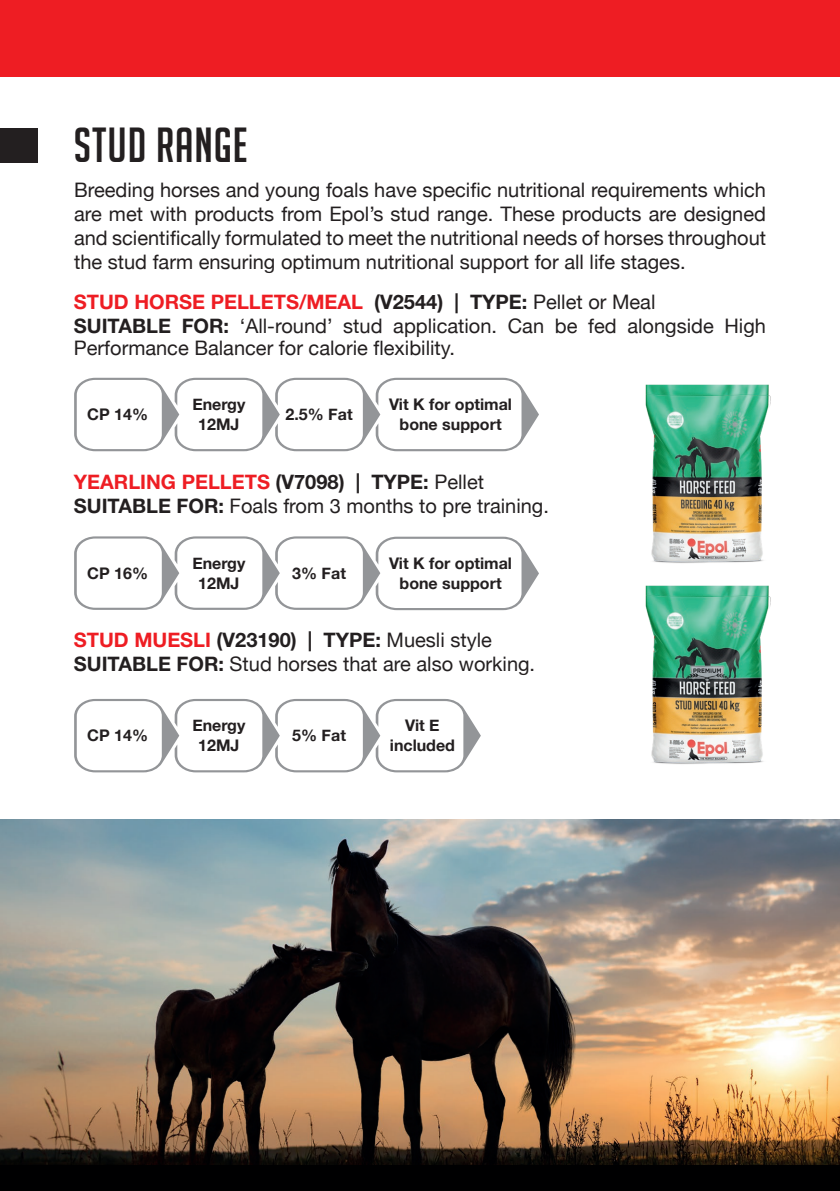
<style>
.page{position:relative;width:840px;height:1191px;background:#fff}
.page>*{position:absolute;margin:0;border:0;box-sizing:border-box;transform-origin:0 0}
.t1{font:48px "Big Noodle Titling";letter-spacing:.02em;color:#231f20}
.t2{font:20px/24px "Helvetica Neue";color:#231f20;text-align:justify}
.t3{font:700 20px "Helvetica Neue LT Std";color:#ee1d23}
.t4{font:700 20px "Helvetica Neue LT Std";color:#231f20}
.t5{font:700 16px/19.2px "Helvetica Neue";color:#231f20;text-align:center}
.s1{color:#231f20}
.s2{font-family:"Helvetica Neue";font-weight:400;color:#231f20}
.s3{font-family:"Helvetica Neue LT Std";font-weight:700}
.s4{color:#ee1d23}
.s5{font-family:"Helvetica Neue";font-weight:400}
</style>
<div class="page">
<div style="left:0;top:0;width:839px;height:77px;background:#ee1d23"></div>
<img style="left:0;top:819px;width:839px;height:346px">
<div style="left:0;top:1165px;width:839px;height:26px;background:#000001"></div>
<div style="left:0;top:129px;width:38px;height:34px;background:#231f20"></div>
<svg style="left:74px;top:699px;width:406px;height:73px"></svg>
<svg style="left:74px;top:378px;width:464px;height:73px"></svg>
<svg style="left:74px;top:536px;width:464px;height:74px"></svg>
<img style="left:645px;top:585px;width:126px;height:179px">
<img style="left:645px;top:384px;width:126px;height:179px">
<h1 class="t1" style="left:74px;top:119px;width:175px">STUD RANGE</h1>
<p class="t2" style="left:74px;top:179px;width:693px">Breeding horses and young foals have specific nutritional requirements which are met with products from Epol’s stud range. These products are designed and scientifically formulated to meet the nutritional needs of horses throughout the stud farm ensuring optimum nutritional support for all life stages.</p>
<p class="t3" style="left:74px;top:290px;width:582px">STUD HORSE PELLETS/MEAL <span class="s1">(V2544) | TYPE:</span> <span class="s2">Pellet or Meal</span></p>
<p class="t2" style="left:74px;top:316px;width:693px;line-height:22px"><span class="s3">SUITABLE FOR:</span> ‘All-round’ stud application. Can be fed alongside High<br>Performance Balancer for calorie flexibility.</p>
<p class="t5" style="left:192px;top:395px;width:54px">Energy<br>12MJ</p>
<p class="t5" style="left:389px;top:395px;width:124px">Vit K for optimal bone support</p>
<p class="t5" style="left:87px;top:405px;width:62px">CP 14%</p>
<p class="t5" style="left:285px;top:405px;width:68px">2.5% Fat</p>
<p class="t3" style="left:74px;top:470px;width:411px">YEARLING PELLETS <span class="s1">(V7098) | TYPE:</span> <span class="s2">Pellet</span></p>
<p class="t2" style="left:74px;top:495px;width:476px"><span class="s3">SUITABLE FOR:</span> Foals from 3 months to pre training.</p>
<p class="t5" style="left:192px;top:554px;width:54px">Energy<br>12MJ</p>
<p class="t5" style="left:87px;top:564px;width:62px">CP 16%</p>
<p class="t5" style="left:292px;top:564px;width:55px">3% Fat</p>
<p class="t5" style="left:389px;top:554px;width:124px">Vit K for optimal bone support</p>
<p class="t4" style="left:74px;top:628px;width:419px"><span class="s4">STUD MUESLI</span> (V23190) | TYPE: <span class="s5">Muesli style</span></p>
<p class="t2" style="left:74px;top:653px;width:462px"><span class="s3">SUITABLE FOR:</span> Stud horses that are also working.</p>
<p class="t5" style="left:87px;top:726px;width:62px">CP 14%</p>
<p class="t5" style="left:389px;top:716px;width:67px">Vit E included</p>
<p class="t5" style="left:192px;top:716px;width:54px">Energy<br>12MJ</p>
<p class="t5" style="left:292px;top:726px;width:55px">5% Fat</p>
</div>
